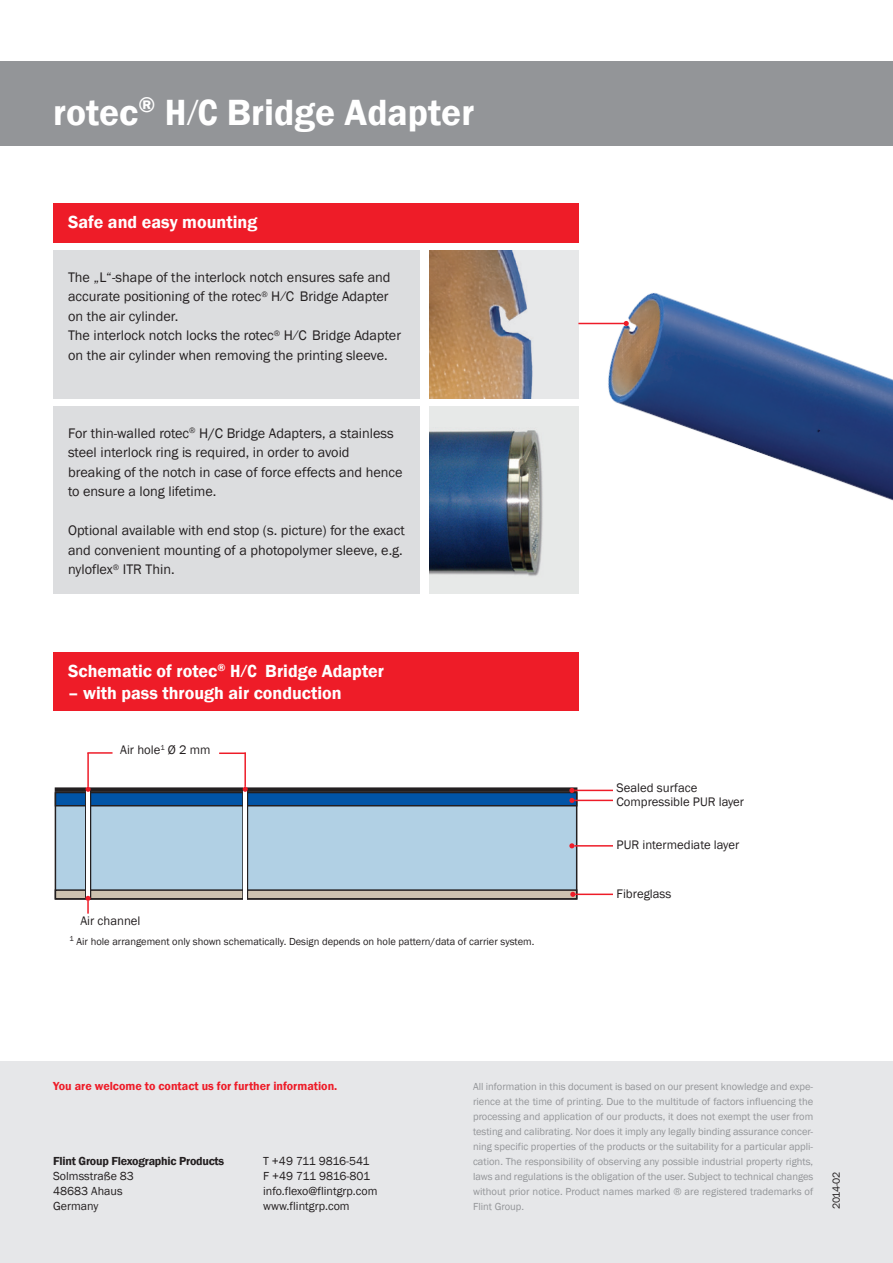
<style>
.page{position:relative;width:893px;height:1263px;background:#fff}
.page>*{position:absolute;margin:0;border:0;box-sizing:border-box;transform-origin:0 0}
._002_Productname_Bac{font:600 37.5px "Franklin Gothic";color:#fff}
._002_Subline{font:600 18px "Franklin Gothic";color:#fff}
._001_Main_Text{font:14.25px/19.5px "Franklin Gothic";color:#231f20}
._001_Legend_Images{font:12.75px "Franklin Gothic";color:#231f20}
.t1{font:12px/15px "Franklin Gothic";color:#231f20}
.t2{font:600 12px "Franklin Gothic";color:#ee1c28}
.t3{font:600 12px "Franklin Gothic";letter-spacing:-.02em;color:#231f20}
.t4{font:10.5px/15px "Franklin Gothic";color:#939598;text-align:justify}
._001_Asterisk_Text{font:10.5px "Franklin Gothic";color:#231f20}
._010_Status{font:10.5px "Franklin Gothic";letter-spacing:-.03em;color:#231f20}
.s1{font-stretch:condensed}
.s2{font-weight:800}
</style>
<div class="page">
<div style="left:0;top:1061px;width:893px;height:202px;background:#e6e7e9"></div>
<img style="left:497px;top:203px;width:396px;height:341px">
<img style="left:430px;top:250px;width:148px;height:149px">
<img style="left:430px;top:406px;width:148px;height:188px">
<div style="left:55px;top:793px;width:522px;height:106px;background:#b1d0e4"></div>
<div style="left:55px;top:787px;width:522px;height:5px;background:#231f20"></div>
<div style="left:55px;top:792px;width:522px;height:14px;background:#0154a6"></div>
<div style="left:55px;top:792px;width:522px;height:14px;border:1px solid #231f20"></div>
<hr style="left:574px;top:790px;width:39px;height:1px;background:#ee1c28">
<hr style="left:574px;top:800px;width:39px;height:1px;background:#ee1c28">
<svg style="left:569px;top:788px;width:5px;height:15px"></svg>
<div style="left:55px;top:890px;width:522px;height:9px;background:#cdc1af"></div>
<div style="left:55px;top:889px;width:522px;height:10px;border:1px solid #231f20"></div>
<hr style="left:85px;top:793px;width:2px;height:106px;background:#231f20">
<hr style="left:90px;top:788px;width:1px;height:111px;background:#231f20">
<hr style="left:247px;top:792px;width:1px;height:106px;background:#231f20">
<hr style="left:242px;top:792px;width:2px;height:107px;background:#231f20">
<hr style="left:86px;top:786px;width:4px;height:114px;background:#fff">
<hr style="left:244px;top:786px;width:3px;height:114px;background:#fff">
<hr style="left:87px;top:753px;width:2px;height:34px;background:#ee1c28">
<svg style="left:86px;top:787px;width:5px;height:5px"></svg>
<hr style="left:244px;top:752px;width:2px;height:35px;background:#ee1c28">
<svg style="left:243px;top:787px;width:5px;height:5px"></svg>
<hr style="left:574px;top:845px;width:39px;height:1px;background:#ee1c28">
<svg style="left:569px;top:843px;width:5px;height:5px"></svg>
<hr style="left:575px;top:893px;width:38px;height:2px;background:#ee1c28">
<svg style="left:570px;top:892px;width:5px;height:5px"></svg>
<svg style="left:85px;top:896px;width:6px;height:18px"></svg>
<hr style="left:87px;top:752px;width:26px;height:2px;background:#ee1c28">
<hr style="left:219px;top:752px;width:27px;height:2px;background:#ee1c28">
<hr style="left:578px;top:323px;width:47px;height:1px;background:#ee1c28">
<svg style="left:624px;top:321px;width:5px;height:5px"></svg>
<div style="left:0;top:61px;width:893px;height:84px;background:#939598"></div>
<div style="left:53px;top:250px;width:367px;height:149px;background:#dcdddf"></div>
<div style="left:53px;top:204px;width:525px;height:39px;background:#ee1c28"></div>
<div style="left:53px;top:406px;width:367px;height:188px;background:#dcdddf"></div>
<div style="left:53px;top:652px;width:525px;height:59px;background:#ee1c28"></div>
<p class="_002_Productname_Bac" style="left:53px;top:89px;width:423px">rotec<sup>®</sup> <span class="s1">H</span><span class="s2">⁄</span><span class="s1">C</span> Bridge Adapter</p>
<p class="_002_Subline" style="left:68px;top:211px;width:191px">Safe and easy mounting</p>
<p class="_001_Main_Text" style="left:68px;top:268px;width:324px">The „L“-shape of the interlock notch ensures safe and accurate positioning of the rotec<sup>®</sup> H ⁄ C Bridge Adapter on the air cylinder.</p>
<p class="_001_Main_Text" style="left:68px;top:326px;width:334px">The interlock notch locks the rotec<sup>®</sup> H ⁄ C Bridge Adapter on the air cylinder when removing the printing sleeve.</p>
<p class="_001_Main_Text" style="left:68px;top:424px;width:336px">For thin-walled rotec<sup>®</sup> H/C Bridge Adapters, a stainless steel interlock ring is required, in order to avoid breaking of the notch in case of force effects and hence to ensure a long lifetime.</p>
<p class="_001_Main_Text" style="left:68px;top:521px;width:338px">Optional available with end stop (s. picture) for the exact and convenient mounting of a photopolymer sleeve, e.g. nyloflex<sup>®</sup> ITR Thin.</p>
<p class="_002_Subline" style="left:68px;top:659px;width:318px">Schematic of rotec<sup>®</sup> <span class="s1">H⁄C</span> Bridge Adapter</p>
<p class="_002_Subline" style="left:68px;top:682px;width:275px">– with pass through air conduction</p>
<p class="_001_Legend_Images" style="left:120px;top:742px;width:92px">Air hole<sup>1</sup> Ø 2 mm</p>
<p class="_001_Legend_Images" style="left:80px;top:913px;width:62px">Air channel</p>
<p class="_001_Asterisk_Text" style="left:70px;top:935px;width:466px"><sup>1</sup> Air hole arrangement only shown schematically. Design depends on hole pattern/data of carrier system.</p>
<p class="_001_Legend_Images" style="left:617px;top:780px;width:82px">Sealed surface</p>
<p class="_001_Legend_Images" style="left:617px;top:793px;width:129px">Compressible PUR layer</p>
<p class="_001_Legend_Images" style="left:617px;top:836px;width:124px">PUR intermediate layer</p>
<p class="_001_Legend_Images" style="left:617px;top:886px;width:56px">Fibreglass</p>
<p class="t2" style="left:53px;top:1079px;width:286px">You are welcome to contact us for further information.</p>
<p class="t3" style="left:53px;top:1153px;width:173px">Flint Group Flexographic Products</p>
<p class="t1" style="left:53px;top:1168px;width:82px">Solmsstraße 83<br>48683 Ahaus<br>Germany</p>
<p class="t1" style="left:263px;top:1153px;width:116px">T +49 711 9816-541<br>F +49 711 9816-801 info.flexo@flintgrp.com www.flintgrp.com</p>
<p class="t4" style="left:473px;top:1079px;width:342px">All information in this document is based on our present knowledge and expe&shy;rience at the time of printing. Due to the multitude of factors influencing the processing and application of our products, it does not exempt the user from testing and calibrating. Nor does it imply any legally binding assurance concer&shy;ning specific properties of the products or the suitability for a particular appli&shy;cation. The responsibility of observing any possible industrial property rights, laws and regulations is the obligation of the user. Subject to technical changes without prior notice. Product names marked ® are registered trademarks of Flint Group.</p>
<p class="_010_Status" style="left:830px;top:1209px;width:39px;rotate:-90deg">2014-02</p>
</div>
